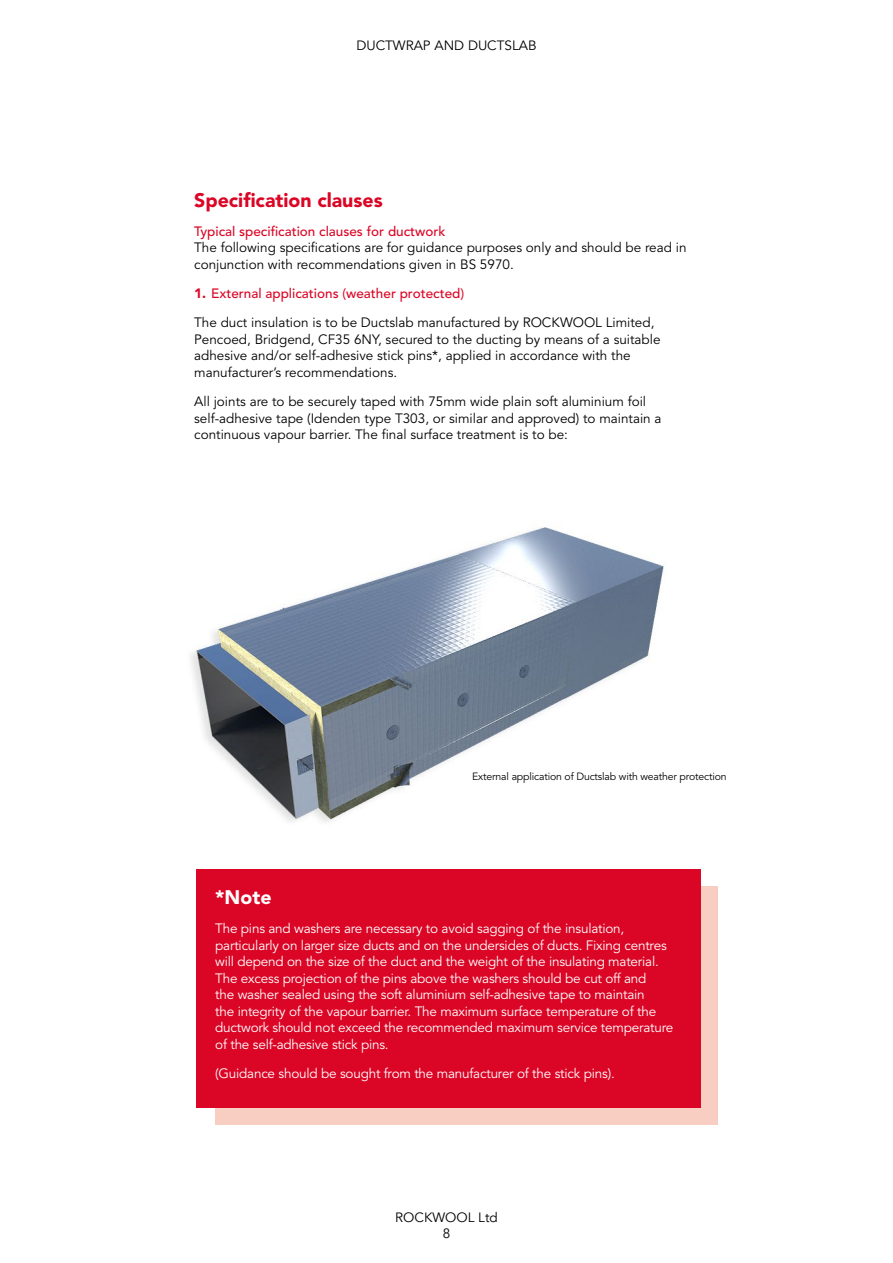
<style>
.page{position:relative;width:893px;height:1263px;background:#fff}
.page>*{position:absolute;margin:0;border:0;box-sizing:border-box;transform-origin:0 0}
.t1{font:900 19.5px "Avenir LT Std";color:#db0626}
.t2{font:900 19.5px "Avenir LT Std";color:#fff}
.t3{font:13.5px/16.5px "Avenir LT Std";color:#000}
.t4{font:13.5px/16.5px "Avenir LT Std";letter-spacing:-.015em;color:#fff}
.t5{font:500 13.5px "Avenir LT Std";color:#db0626}
.t6{font:13.5px/16.2px "Avenir";color:#000;text-align:center}
.t7{font:10.5px "Avenir LT Std";letter-spacing:-.015em;color:#000}
.s1{font-weight:900;color:#db0626}
.s2{font-weight:500;color:#db0626}
</style>
<div class="page">
<img style="left:191px;top:527px;width:473px;height:295px">
<div style="left:215px;top:887px;width:502px;height:238px;background:#f8cec2"></div>
<div style="left:196px;top:870px;width:504px;height:238px;background:#db0626"></div>
<p class="t6" style="left:356px;top:37px;width:182px">DUCTWRAP AND DUCTSLAB</p>
<h1 class="t1" style="left:194px;top:188px;width:190px">Specification clauses</h1>
<p class="t5" style="left:194px;top:223px;width:253px">Typical specification clauses for ductwork</p>
<p class="t3" style="left:194px;top:240px;width:494px">The following specifications are for guidance purposes only and should be read in conjunction with recommendations given in BS 5970.</p>
<p class="t3" style="left:194px;top:279px;width:462px;line-height:29.2px"><span class="s1">1.</span> <span class="s2">External applications (weather protected)<br></span>The duct insulation is to be Ductslab manufactured by ROCKWOOL Limited,</p>
<p class="t3" style="left:194px;top:331px;width:468px">Pencoed, Bridgend, CF35 6NY, secured to the ducting by means of a suitable adhesive and/or self-adhesive stick pins*, applied in accordance with the manufacturer’s recommendations.</p>
<p class="t3" style="left:194px;top:394px;width:469px">All joints are to be securely taped with 75mm wide plain soft aluminium foil self-adhesive tape (Idenden type T303, or similar and approved) to maintain a continuous vapour barrier. The final surface treatment is to be:</p>
<p class="t7" style="left:472px;top:770px;width:256px">External application of Ductslab with weather protection</p>
<h1 class="t2" style="left:215px;top:886px;width:58px">*Note</h1>
<p class="t4" style="left:215px;top:921px;width:460px">The pins and washers are necessary to avoid sagging of the insulation, particularly on larger size ducts and on the undersides of ducts. Fixing centres will depend on the size of the duct and the weight of the insulating material.<br>The excess projection of the pins above the washers should be cut off and<br>the washer sealed using the soft aluminium self-adhesive tape to maintain<br>the integrity of the vapour barrier. The maximum surface temperature of the ductwork should not exceed the recommended maximum service temperature of the self-adhesive stick pins.</p>
<p class="t4" style="left:215px;top:1066px;width:401px">(Guidance should be sought from the manufacturer of the stick pins).</p>
<p class="t6" style="left:395px;top:1209px;width:104px">ROCKWOOL Ltd<br>8</p>
</div>
